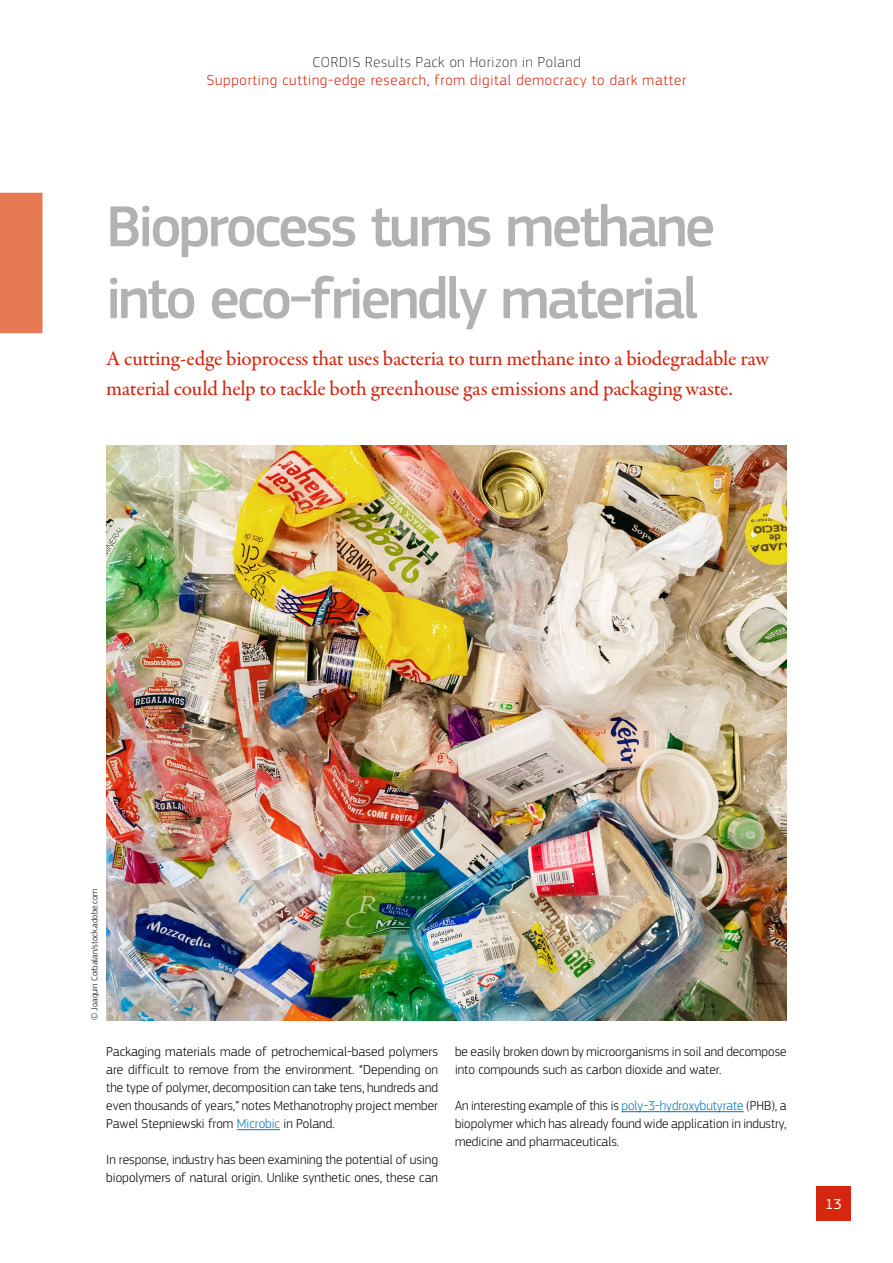
<style>
.page{position:relative;width:893px;height:1263px;background:#fff}
.page>*{position:absolute;margin:0;border:0;box-sizing:border-box;transform-origin:0 0}
._01_Titres_niveau_1__page_droite{font:500 60px/72px "EC Square Sans Pro";letter-spacing:-.05em;color:#b3b2b2}
._00_Chapeau{font:500 21px/30px "Garamond Premr Pro";letter-spacing:-.01em;color:#d52610}
.t1{font:300 15px "EC Square Sans Pro";letter-spacing:.05em;color:#d52610}
.t2{font:100 15px "EC Square Sans Pro";letter-spacing:.05em;color:#000}
.t3{font:15px "EC Square Sans Pro";color:#fff}
._00_Body{font:300 13.5px/18px "EC Square Sans Pro";color:#000;text-align:justify}
.t4{font:300 9px "EC Square Sans Pro";color:#000}
.s1{color:#0075bf}
</style>
<div class="page">
<img style="left:106px;top:446px;width:681px;height:574px">
<div style="left:816px;top:1186px;width:34px;height:34px;background:#d52610"></div>
<div style="left:0;top:193px;width:43px;height:140px;background:#e57a55"></div>
<hr style="left:237px;top:1129px;width:43px;height:1px;background:#0075bf">
<hr style="left:622px;top:1111px;width:122px;height:1px;background:#0075bf">
<p class="t2" style="left:312px;top:53px;width:270px">CORDIS Results Pack on Horizon in Poland</p>
<p class="t1" style="left:207px;top:71px;width:481px">Supporting cutting-edge research, from digital democracy to dark matter</p>
<h1 class="_01_Titres_niveau_1__page_droite" style="left:106px;top:192px;width:610px">Bioprocess turns methane into eco-friendly material</h1>
<p class="_00_Chapeau" style="left:106px;top:344px;width:664px">A cutting-edge bioprocess that uses bacteria to turn methane into a biodegradable raw material could help to tackle both greenhouse gas emissions and packaging waste.</p>
<p class="t4" style="left:89px;top:1020px;width:133px;rotate:-90deg">© Joaquin Corbalan/stock.adobe.com</p>
<p class="_00_Body" style="left:106px;top:1043px;width:333px">Packaging materials made of petrochemical-based polymers are difficult to remove from the environment. “Depending on the type of polymer, decomposition can take tens, hundreds and even thousands of years,” notes Methanotrophy project member Pawel Stepniewski from <span class="s1">Microbic</span> in Poland.</p>
<p class="_00_Body" style="left:106px;top:1151px;width:333px">In response, industry has been examining the potential of using biopolymers of natural origin. Unlike synthetic ones, these can</p>
<p class="_00_Body" style="left:455px;top:1043px;width:333px">be easily broken down by microorganisms in soil and decompose into compounds such as carbon dioxide and water.</p>
<p class="_00_Body" style="left:455px;top:1097px;width:333px">An interesting example of this is <span class="s1">poly-3-hydroxybutyrate</span> (PHB), a biopolymer which has already found wide application in industry, medicine and pharmaceuticals.</p>
<p class="t3" style="left:825px;top:1195px;width:18px">13</p>
</div>
